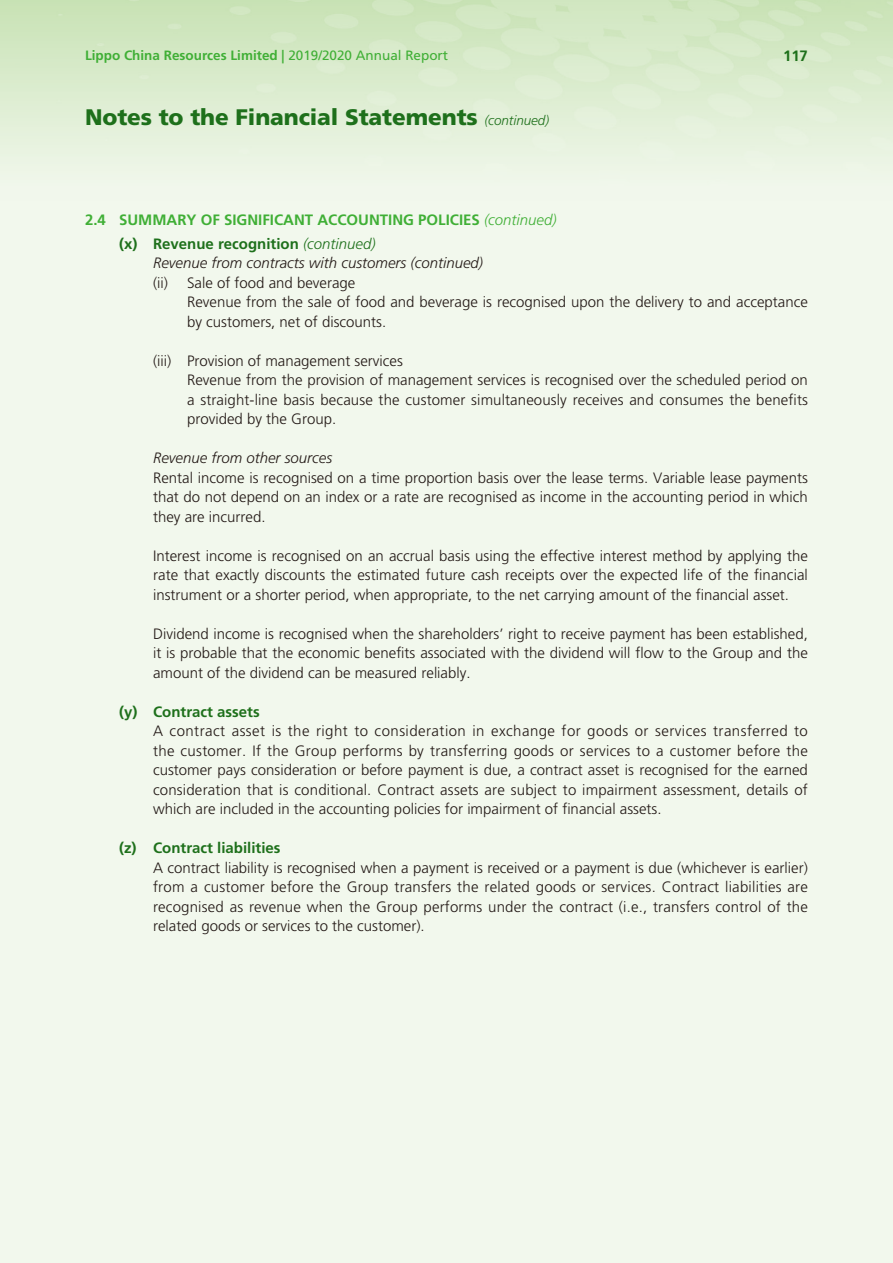
<style>
.page{position:relative;width:893px;height:1263px;background:#fff}
.page>*{position:absolute;margin:0;border:0;box-sizing:border-box;transform-origin:0 0}
.t1{font:900 22.5px "Frutiger LT Std";letter-spacing:-.005em;color:#1e701b}
.t2{font:300 15px/19.5px "Frutiger LT Std";color:#231916;text-align:justify}
.t3{font:700 15px/23.7px "Frutiger LT Std";color:#40af36}
.t4{font:italic 300 15px "Frutiger LT Std";color:#231916}
.t5{font:700 15px "Frutiger LT Std";color:#1e701b}
.t6{font:700 13.5px "Frutiger LT Std";color:#40af36}
.s1{font-weight:400}
.s2{font-weight:300;font-style:italic;font-size:13.5px}
.s3{font-weight:300;font-style:italic}
.s4{color:#1e701b}
.s5{font-weight:300;font-style:italic;color:#1e701b}
</style>
<div class="page">
<div style="left:1px;top:0;width:892px;height:1263px;background:#f2f8ed"></div>
<p class="t6" style="left:85px;top:49px;width:365px">Lippo China Resources Limited | <span class="s1">2019/2020 Annual Report</span></p>
<p class="t5" style="left:783px;top:49px;width:26px">117</p>
<h1 class="t1" style="left:85px;top:107px;width:466px">Notes to the Financial Statements <span class="s2">(continued)</span></h1>
<p class="t3" style="left:119px;top:209px;width:439px;text-indent:-34px">2.4 SUMMARY OF SIGNIFICANT ACCOUNTING POLICIES <span class="s3">(continued) </span><span class="s4">(x) Revenue recognition</span> <span class="s5">(continued)</span></p>
<p class="t4" style="left:153px;top:256px;width:332px">Revenue from contracts with customers (continued)</p>
<p class="t2" style="left:153px;top:274px;width:16px">(ii)</p>
<p class="t2" style="left:187px;top:274px;width:622px;text-align:left">Sale of food and beverage<br>Revenue from the sale of food and beverage is recognised upon the delivery to and acceptance by customers, net of discounts.</p>
<p class="t2" style="left:187px;top:352px;width:622px;text-align:left;text-indent:-34px">(iii) Provision of management services<br>Revenue from the provision of management services is recognised over the scheduled period on a straight-line basis because the customer simultaneously receives and consumes the benefits provided by the Group.</p>
<p class="t4" style="left:153px;top:451px;width:181px">Revenue from other sources</p>
<p class="t2" style="left:153px;top:469px;width:656px">Rental income is recognised on a time proportion basis over the lease terms. Variable lease payments that do not depend on an index or a rate are recognised as income in the accounting period in which they are incurred.</p>
<p class="t2" style="left:153px;top:547px;width:656px">Interest income is recognised on an accrual basis using the effective interest method by applying the rate that exactly discounts the estimated future cash receipts over the expected life of the financial instrument or a shorter period, when appropriate, to the net carrying amount of the financial asset.</p>
<p class="t2" style="left:153px;top:625px;width:656px">Dividend income is recognised when the shareholders’ right to receive payment has been established, it is probable that the economic benefits associated with the dividend will flow to the Group and the amount of the dividend can be measured reliably.</p>
<p class="t5" style="left:119px;top:704px;width:142px">(y) Contract assets</p>
<p class="t2" style="left:153px;top:722px;width:656px">A contract asset is the right to consideration in exchange for goods or services transferred to the customer. If the Group performs by transferring goods or services to a customer before the customer pays consideration or before payment is due, a contract asset is recognised for the earned consideration that is conditional. Contract assets are subject to impairment assessment, details of which are included in the accounting policies for impairment of financial assets.</p>
<p class="t5" style="left:119px;top:841px;width:163px">(z) Contract liabilities</p>
<p class="t2" style="left:153px;top:859px;width:656px">A contract liability is recognised when a payment is received or a payment is due (whichever is earlier) from a customer before the Group transfers the related goods or services. Contract liabilities are recognised as revenue when the Group performs under the contract (i.e., transfers control of the related goods or services to the customer).</p>
</div>
